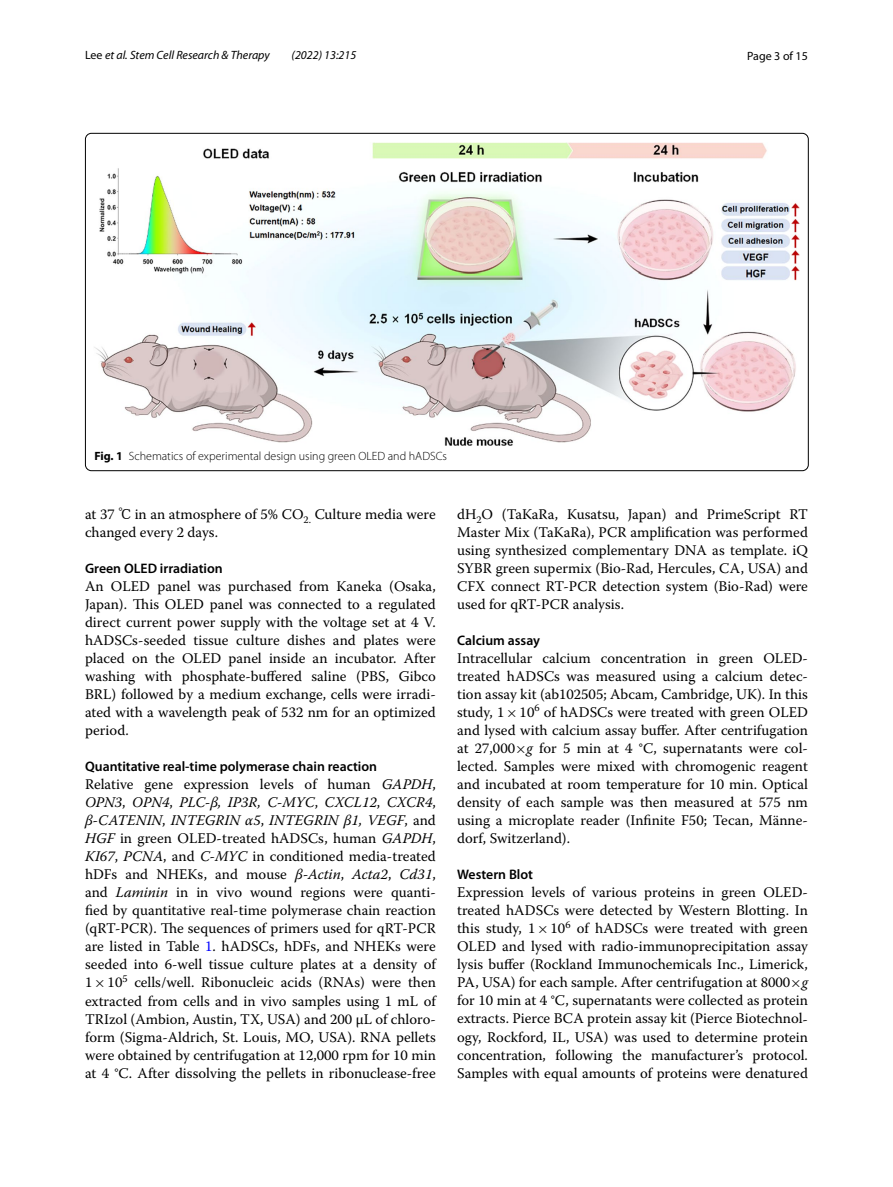
<style>
.page{position:relative;width:893px;height:1187px;background:#fff}
.page>*{position:absolute;margin:0;border:0;box-sizing:border-box;transform-origin:0 0}
.t1{font:14.7px/18px "Warnock Pro";color:#000;text-align:justify}
.t2{font:600 13.8px "Myriad Pro";color:#000}
.t3{font:300 12px "Myriad Pro";color:#000}
.t4{font:italic 12px "Myriad Pro";color:#000}
.t5{font:12px "Myriad Pro";color:#000}
.s1{font-style:normal}
.s2{font-weight:700}
.s3{font-family:"Code 2000"}
.s4{font-style:italic}
.s5{color:#00f}
.s6{font-family:"MTSY"}
</style>
<div class="page">
<img style="left:94px;top:142px;width:706px;height:303px">
<p class="t4" style="left:85px;top:48px;width:186px"><span class="s1">Lee</span> et al. Stem Cell Research &amp; Therapy</p>
<p class="t4" style="left:292px;top:48px;width:66px">(2022) 13:215</p>
<p class="t5" style="left:747px;top:48px;width:62px">Page 3 of 15</p>
<p class="t3" style="left:94px;top:450px;width:354px"><span class="s2">Fig. 1</span> Schematics of experimental design using green OLED and hADSCs</p>
<p class="t1" style="left:85px;top:505px;width:352px">at 37 <span class="s3">℃</span> in an atmosphere of 5% CO<sub>2.</sub> Culture media were changed every 2 days.</p>
<p class="t2" style="left:85px;top:560px;width:139px">Green OLED irradiation</p>
<p class="t1" style="left:85px;top:577px;width:352px">An OLED panel was purchased from Kaneka (Osaka, Japan). This OLED panel was connected to a regulated direct current power supply with the voltage set at 4 V. hADSCs-seeded tissue culture dishes and plates were placed on the OLED panel inside an incubator. After washing with phosphate-buffered saline (PBS, Gibco BRL) followed by a medium exchange, cells were irradi&shy;ated with a wavelength peak of 532 nm for an optimized period.</p>
<p class="t2" style="left:85px;top:758px;width:294px">Quantitative real‑time polymerase chain reaction</p>
<p class="t1" style="left:85px;top:775px;width:352px">Relative gene expression levels of human <span class="s4">GAPDH</span>, <span class="s4">OPN3</span>, <span class="s4">OPN4</span>, <span class="s4">PLC-β, IP3R, C-MYC</span>, <span class="s4">CXCL12</span>, <span class="s4">CXCR4</span>, <span class="s4">β-CATENIN</span>, <span class="s4">INTEGRIN α5</span>, <span class="s4">INTEGRIN β1, VEGF</span>, and <span class="s4">HGF</span> in green OLED-treated hADSCs, human <span class="s4">GAPDH</span>, <span class="s4">KI67</span>, <span class="s4">PCNA</span>, and <span class="s4">C-MYC</span> in conditioned media-treated hDFs and NHEKs, and mouse <span class="s4">β-Actin</span>, <span class="s4">Acta2</span>, <span class="s4">Cd31</span>, and <span class="s4">Laminin</span> in in vivo wound regions were quanti&shy;fied by quantitative real-time polymerase chain reaction (qRT-PCR). The sequences of primers used for qRT-PCR are listed in Table <span class="s5">1</span>. hADSCs, hDFs, and NHEKs were seeded into 6-well tissue culture plates at a density of 1<span class="s6">×</span> -10<sup>5</sup> cells/well. Ribonucleic acids (RNAs) were then extracted from cells and in vivo samples using 1 mL of TRIzol (Ambion, Austin, TX, USA) and 200 μL of chloro&shy;form (Sigma-Aldrich, St. Louis, MO, USA). RNA pellets were obtained by centrifugation at 12,000 rpm for 10 min at 4 °C. After dissolving the pellets in ribonuclease-free</p>
<p class="t1" style="left:457px;top:505px;width:352px">dH<sub>2</sub>O (TaKaRa, Kusatsu, Japan) and PrimeScript RT Master Mix (TaKaRa), PCR amplification was performed using synthesized complementary DNA as template. iQ SYBR green supermix (Bio-Rad, Hercules, CA, USA) and CFX connect RT-PCR detection system (Bio-Rad) were used for qRT-PCR analysis.</p>
<p class="t2" style="left:457px;top:632px;width:84px">Calcium assay</p>
<p class="t1" style="left:457px;top:649px;width:352px">Intracellular calcium concentration in green OLED&shy;treated hADSCs was measured using a calcium detec&shy;tion assay kit (ab102505; Abcam, Cambridge, UK). In this study, 1<span class="s6">×</span> -10<sup>6</sup> of hADSCs were treated with green OLED and lysed with calcium assay buffer. After centrifugation at 27,000<span class="s6">×</span><span class="s4">g</span> for 5 min at 4 °C, supernatants were col&shy;lected. Samples were mixed with chromogenic reagent and incubated at room temperature for 10 min. Optical density of each sample was then measured at 575 nm using a microplate reader (Infinite F50; Tecan, Männe&shy;dorf, Switzerland).</p>
<p class="t2" style="left:457px;top:866px;width:78px">Western Blot</p>
<p class="t1" style="left:457px;top:883px;width:352px">Expression levels of various proteins in green OLED&shy;treated hADSCs were detected by Western Blotting. In this study, 1<span class="s6">×</span> -10<sup>6</sup> of hADSCs were treated with green OLED and lysed with radio-immunoprecipitation assay lysis buffer (Rockland Immunochemicals Inc., Limerick, PA, USA) for each sample. After centrifugation at 8000<span class="s6">×</span><span class="s4">g </span>for 10 min at 4 °C, supernatants were collected as protein extracts. Pierce BCA protein assay kit (Pierce Biotechnol&shy;ogy, Rockford, IL, USA) was used to determine protein concentration, following the manufacturer’s protocol.<br>Samples with equal amounts of proteins were denatured</p>
</div>
